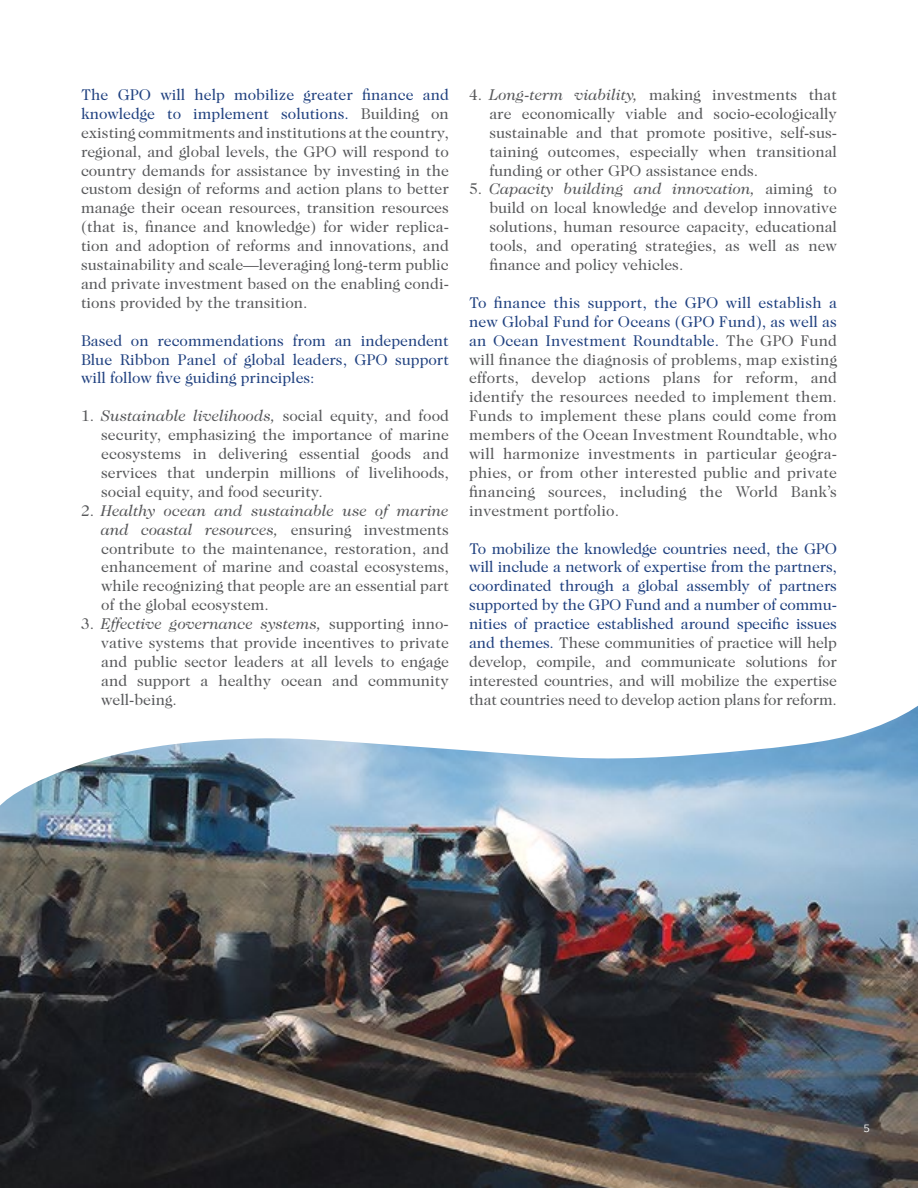
<style>
.page{position:relative;width:918px;height:1188px;background:#fff}
.page>*{position:absolute;margin:0;border:0;box-sizing:border-box;transform-origin:0 0}
.t1{font:15.75px/18.9px "Caslon 224 Std";color:#58595b;text-align:justify}
.t2{font:15.75px/18.9px "Caslon 224 Std";letter-spacing:-.005em;color:#204180;text-align:justify}
.t3{font:10.5px "Gotham";color:#fff}
.s1{color:#204180}
.s2{font-style:italic}
.s3{color:#58595b}
</style>
<div class="page">
<img style="left:0;top:806px;width:918px;height:382px">
<svg style="left:0;top:706px;width:918px;height:100px"></svg>
<p class="t1" style="left:81px;top:85px;width:369px"><span class="s1">The GPO will help mobilize greater finance and knowledge to implement solutions.</span> Building on existing commitments and institutions at the country, regional, and global levels, the GPO will respond to country demands for assistance by investing in the custom design of reforms and action plans to better manage their ocean resources, transition resources (that is, finance and knowledge) for wider replica&shy;tion and adoption of reforms and innovations, and sustainability and scale—leveraging long-term public and private investment based on the enabling condi&shy;tions provided by the transition.</p>
<p class="t2" style="left:81px;top:331px;width:369px">Based on recommendations from an independent Blue Ribbon Panel of global leaders, GPO support will follow five guiding principles:</p>
<p class="t1" style="left:101px;top:406px;width:349px;text-indent:-20px">1. <span class="s2">Sustainable livelihoods,</span> social equity, and food security, emphasizing the importance of marine ecosystems in delivering essential goods and services that underpin millions of livelihoods, social equity, and food security.</p>
<p class="t1" style="left:101px;top:501px;width:349px;text-indent:-20px">2. <span class="s2">Healthy ocean and sustainable use of marine and coastal resources,</span> ensuring investments contribute to the maintenance, restoration, and enhancement of marine and coastal ecosystems, while recognizing that people are an essential part of the global ecosystem.</p>
<p class="t1" style="left:101px;top:614px;width:349px;text-indent:-20px">3. <span class="s2">Effective governance systems,</span> supporting inno&shy;vative systems that provide incentives to private and public sector leaders at all levels to engage and support a healthy ocean and community well-being.</p>
<p class="t1" style="left:489px;top:85px;width:349px;text-indent:-20px">4. <span class="s2">Long-term viability,</span> making investments that are economically viable and socio-ecologically sustainable and that promote positive, self-sus&shy;taining outcomes, especially when transitional funding or other GPO assistance ends.</p>
<p class="t1" style="left:489px;top:179px;width:349px;text-indent:-20px">5. <span class="s2">Capacity building and innovation,</span> aiming to build on local knowledge and develop innovative solutions, human resource capacity, educational tools, and operating strategies, as well as new finance and policy vehicles.</p>
<p class="t1" style="left:469px;top:293px;width:369px"><span class="s1">To finance this support, the GPO will establish a new Global Fund for Oceans (GPO Fund), as well as an Ocean Investment Roundtable.</span> The GPO Fund will finance the diagnosis of problems, map existing efforts, develop actions plans for reform, and identify the resources needed to implement them.<br>Funds to implement these plans could come from members of the Ocean Investment Roundtable, who will harmonize investments in particular geogra&shy;phies, or from other interested public and private financing sources, including the World Bank’s investment portfolio.</p>
<p class="t2" style="left:469px;top:539px;width:369px">To mobilize the knowledge countries need, the GPO will include a network of expertise from the partners, coordinated through a global assembly of partners supported by the GPO Fund and a number of commu&shy;nities of practice established around specific issues and themes. <span class="s3">These communities of practice will help develop, compile, and communicate solutions for interested countries, and will mobilize the expertise that countries need to develop action plans for reform.</span></p>
<p class="t3" style="left:863px;top:1123px;width:8px">5</p>
</div>
